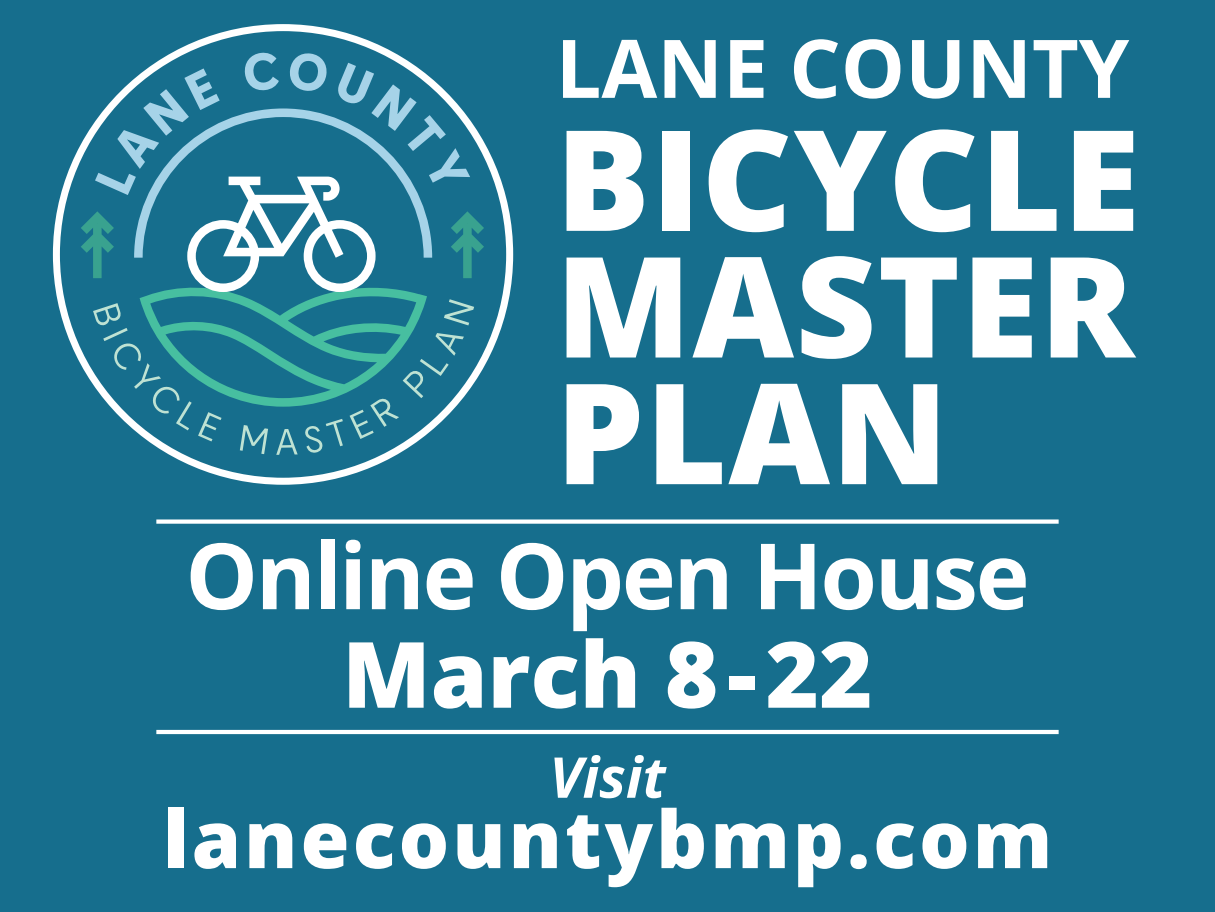
<style>
.page{position:relative;width:1215px;height:912px;background:#fff}
.page>*{position:absolute;margin:0;border:0;box-sizing:border-box;transform-origin:0 0}
.t1{font:800 140px "Open Sans";letter-spacing:.01em;color:#fff}
.t2{font:700 91.5px "Open Sans";letter-spacing:-.025em;color:#fff}
.t3{font:800 91.5px "Open Sans";color:#fff}
.t4{font:700 80.75px "Open Sans";color:#fff}
.t5{font:800 79.5px "Open Sans";letter-spacing:.04em;color:#fff}
.t6{font:italic 700 56.25px "Open Sans";color:#fff}
</style>
<div class="page">
<div style="left:0;top:0;width:1215px;height:911px;background:#166e8d"></div>
<svg style="left:156px;top:519px;width:903px;height:4px;background:#e2edf1"></svg>
<div style="left:156px;top:729px;width:903px;height:5px;background:#fff"></div>
<svg style="left:81px;top:52px;width:403px;height:402px"></svg>
<p class="t4" style="left:556px;top:11px;width:575px">LANE COUNTY</p>
<p class="t1" style="left:556px;top:73px;width:586px">BICYCLE</p>
<p class="t1" style="left:556px;top:200px;width:580px">MASTER</p>
<p class="t1" style="left:556px;top:326px;width:394px">PLAN</p>
<p class="t2" style="left:185px;top:511px;width:846px">Online Open House</p>
<p class="t3" style="left:342px;top:604px;width:532px">March 8 ‑ 22</p>
<p class="t6" style="left:549px;top:737px;width:118px">Visit</p>
<p class="t5" style="left:163px;top:778px;width:891px">lanecountybmp.com</p>
</div>
